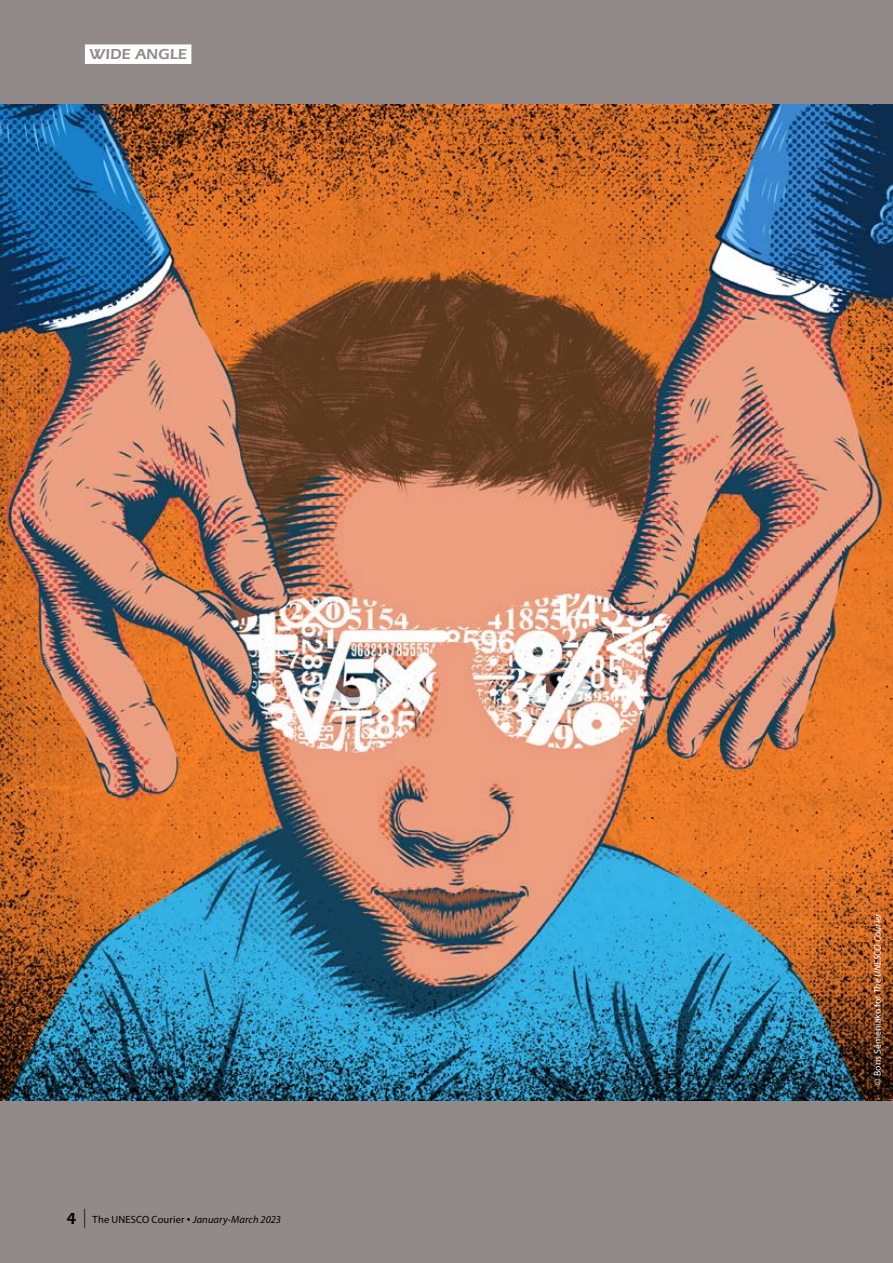
<style>
.page{position:relative;width:893px;height:1263px;background:#918a88}
.page>*{position:absolute;margin:0;border:0;box-sizing:border-box;transform-origin:0 0}
.t1{font:600 15px "ITC Eras Std";letter-spacing:.01em;color:#918a88}
.t2{font:italic 10.5px "Myriad Pro";letter-spacing:.01em;color:#000}
.t3{font:9.75px "Myriad Pro";color:#fff}
.s1{font-family:"ITC Eras Std";font-weight:600;font-style:normal;font-size:16.5px}
.s2{font-style:normal;font-size:18.9px}
.s3{font-style:normal}
.s4{font-style:normal;font-size:13.5px}
.s5{font-style:italic}
</style>
<div class="page">
<img style="left:0;top:105px;width:893px;height:995px">
<div style="left:85px;top:44px;width:106px;height:20px;background:#fff"></div>
<h1 class="t1" style="left:89px;top:46px;width:99px">WIDE ANGLE</h1>
<p class="t2" style="left:66px;top:1212px;width:217px"><span class="s1">4</span> <span class="s2">|</span> <span class="s3">The UNESCO Courier</span> <span class="s4">•</span> January-March 2023</p>
<p class="t3" style="left:871px;top:1084px;width:173px;rotate:-90deg">© Boris Séméniako for <span class="s5">The UNESCO Courier</span></p>
</div>
